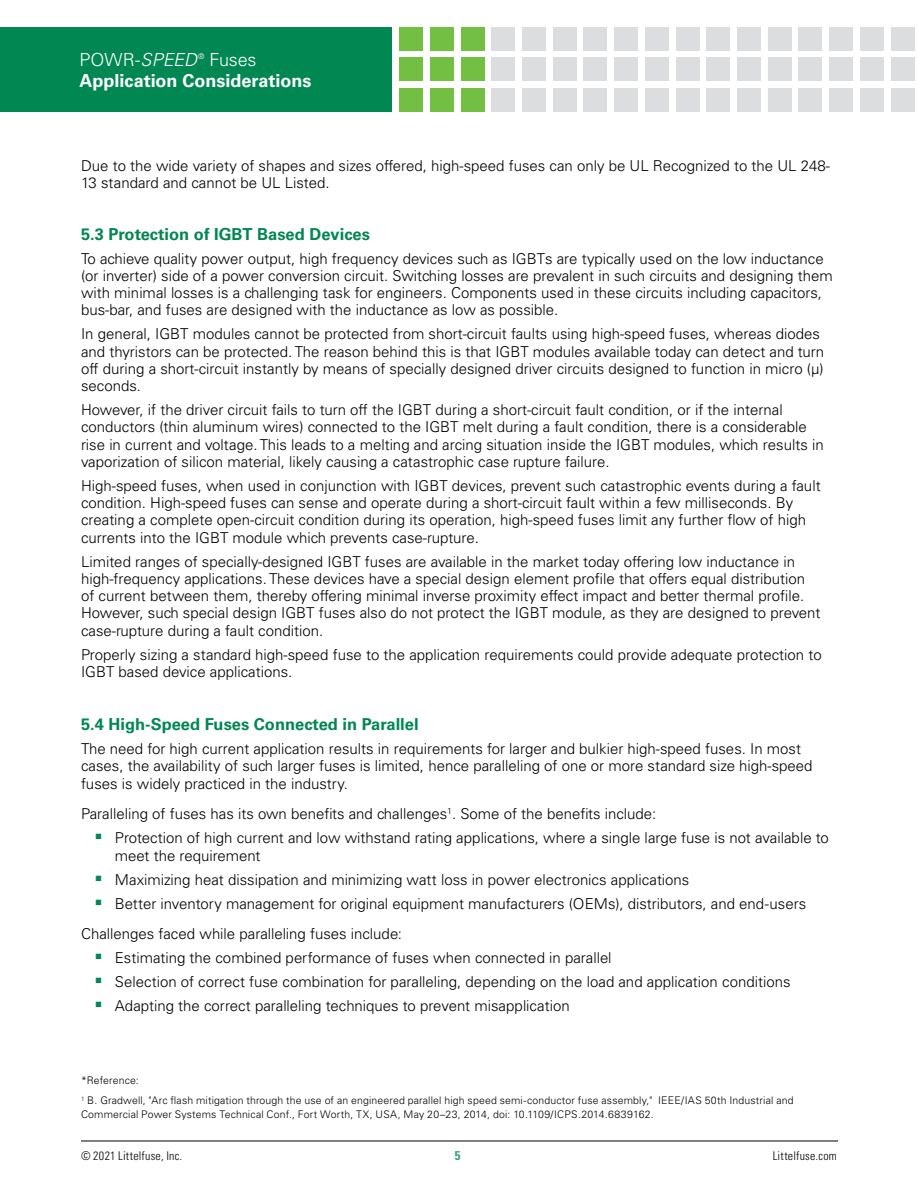
<style>
.page{position:relative;width:918px;height:1188px;background:#fff}
.page>*{position:absolute;margin:0;border:0;box-sizing:border-box;transform-origin:0 0}
.t1{font:700 18px "Univers LT Std";color:#fff}
.t2{font:300 18px "Univers LT Std";letter-spacing:-.01em;color:#fff}
.green_subheads{font:700 16.5px "Univers LT Std";color:#008752}
.Body_text{font:300 15px/17.2px "Univers LT Std";color:#000}
.Bulletted_list{font:300 15px/17.2px "Univers LT Std";color:#000}
.t3{font:700 condensed 12.75px "Univers LT Std";color:#35a17a}
.t4{font:300 condensed 12px "Univers LT Std";letter-spacing:.02em;color:#000}
.Bullets_1{font:300 10.5px/13.5px "Univers LT Std";letter-spacing:.015em;color:#000}
.t5{font:300 7.8px "Univers LT Std";color:#fff}
.s1{font-style:italic}
.s2{color:#008752}
</style>
<div class="page">
<hr style="left:81px;top:1141px;width:757px;height:1px;background:#000">
<div style="left:0;top:27px;width:392px;height:85px;background:#008752"></div>
<div style="left:399px;top:27px;width:24px;height:23px;background:#72bf44"></div>
<div style="left:399px;top:58px;width:24px;height:23px;background:#72bf44"></div>
<div style="left:399px;top:88px;width:24px;height:24px;background:#72bf44"></div>
<div style="left:430px;top:27px;width:24px;height:23px;background:#72bf44"></div>
<div style="left:430px;top:58px;width:24px;height:23px;background:#72bf44"></div>
<div style="left:430px;top:88px;width:24px;height:24px;background:#72bf44"></div>
<div style="left:461px;top:27px;width:23px;height:23px;background:#72bf44"></div>
<div style="left:461px;top:58px;width:23px;height:23px;background:#72bf44"></div>
<div style="left:461px;top:88px;width:23px;height:24px;background:#72bf44"></div>
<div style="left:491px;top:27px;width:24px;height:23px;background:#dcddde"></div>
<div style="left:491px;top:58px;width:24px;height:23px;background:#dcddde"></div>
<div style="left:491px;top:88px;width:24px;height:24px;background:#dcddde"></div>
<div style="left:522px;top:27px;width:24px;height:23px;background:#dcddde"></div>
<div style="left:522px;top:58px;width:24px;height:23px;background:#dcddde"></div>
<div style="left:522px;top:88px;width:24px;height:24px;background:#dcddde"></div>
<div style="left:553px;top:27px;width:23px;height:23px;background:#dcddde"></div>
<div style="left:553px;top:58px;width:23px;height:23px;background:#dcddde"></div>
<div style="left:553px;top:88px;width:23px;height:24px;background:#dcddde"></div>
<div style="left:584px;top:27px;width:23px;height:23px;background:#dcddde"></div>
<div style="left:584px;top:58px;width:23px;height:23px;background:#dcddde"></div>
<div style="left:584px;top:88px;width:23px;height:24px;background:#dcddde"></div>
<div style="left:614px;top:27px;width:24px;height:23px;background:#dcddde"></div>
<div style="left:614px;top:58px;width:24px;height:23px;background:#dcddde"></div>
<div style="left:614px;top:88px;width:24px;height:24px;background:#dcddde"></div>
<div style="left:645px;top:27px;width:24px;height:23px;background:#dcddde"></div>
<div style="left:645px;top:58px;width:24px;height:23px;background:#dcddde"></div>
<div style="left:645px;top:88px;width:24px;height:24px;background:#dcddde"></div>
<div style="left:676px;top:27px;width:23px;height:23px;background:#dcddde"></div>
<div style="left:676px;top:58px;width:23px;height:23px;background:#dcddde"></div>
<div style="left:676px;top:88px;width:23px;height:24px;background:#dcddde"></div>
<div style="left:707px;top:27px;width:23px;height:23px;background:#dcddde"></div>
<div style="left:707px;top:58px;width:23px;height:23px;background:#dcddde"></div>
<div style="left:707px;top:88px;width:23px;height:24px;background:#dcddde"></div>
<div style="left:737px;top:27px;width:24px;height:23px;background:#dcddde"></div>
<div style="left:737px;top:58px;width:24px;height:23px;background:#dcddde"></div>
<div style="left:737px;top:88px;width:24px;height:24px;background:#dcddde"></div>
<div style="left:768px;top:27px;width:23px;height:23px;background:#dcddde"></div>
<div style="left:768px;top:58px;width:23px;height:23px;background:#dcddde"></div>
<div style="left:768px;top:88px;width:23px;height:24px;background:#dcddde"></div>
<div style="left:799px;top:27px;width:23px;height:23px;background:#dcddde"></div>
<div style="left:799px;top:58px;width:23px;height:23px;background:#dcddde"></div>
<div style="left:799px;top:88px;width:23px;height:24px;background:#dcddde"></div>
<div style="left:860px;top:27px;width:24px;height:23px;background:#dcddde"></div>
<div style="left:860px;top:58px;width:24px;height:23px;background:#dcddde"></div>
<div style="left:860px;top:88px;width:24px;height:24px;background:#dcddde"></div>
<div style="left:829px;top:27px;width:24px;height:23px;background:#dcddde"></div>
<div style="left:829px;top:58px;width:24px;height:23px;background:#dcddde"></div>
<div style="left:829px;top:88px;width:24px;height:24px;background:#dcddde"></div>
<div style="left:891px;top:27px;width:23px;height:23px;background:#dcddde"></div>
<div style="left:891px;top:58px;width:23px;height:23px;background:#dcddde"></div>
<div style="left:891px;top:88px;width:23px;height:24px;background:#dcddde"></div>
<p class="t2" style="left:79px;top:48px;width:119px">POWR-<span class="s1">SPEED</span></p>
<p class="t5" style="left:198px;top:51px;width:8px">®</p>
<p class="t2" style="left:209px;top:48px;width:49px">Fuses</p>
<p class="t1" style="left:79px;top:70px;width:234px">Application Considerations</p>
<p class="Body_text" style="left:81px;top:157px;width:750px">Due to the wide variety of shapes and sizes offered, high-speed fuses can only be UL Recognized to the UL 248-<br>13 standard and cannot be UL Listed.</p>
<p class="green_subheads" style="left:81px;top:224px;width:291px">5.3 Protection of IGBT Based Devices</p>
<p class="Body_text" style="left:81px;top:250px;width:753px">To achieve quality power output, high frequency devices such as IGBTs are typically used on the low inductance (or inverter) side of a power conversion circuit. Switching losses are prevalent in such circuits and designing them with minimal losses is a challenging task for engineers. Components used in these circuits including capacitors, bus-bar, and fuses are designed with the inductance as low as possible.</p>
<p class="Body_text" style="left:81px;top:326px;width:745px">In general, IGBT modules cannot be protected from short-circuit faults using high-speed fuses, whereas diodes and thyristors can be protected. The reason behind this is that IGBT modules available today can detect and turn off during a short-circuit instantly by means of specially designed driver circuits designed to function in micro (μ) seconds.</p>
<p class="Body_text" style="left:81px;top:401px;width:744px">However, if the driver circuit fails to turn off the IGBT during a short-circuit fault condition, or if the internal conductors (thin aluminum wires) connected to the IGBT melt during a fault condition, there is a considerable rise in current and voltage. This leads to a melting and arcing situation inside the IGBT modules, which results in vaporization of silicon material, likely causing a catastrophic case rupture failure.</p>
<p class="Body_text" style="left:81px;top:477px;width:741px">High-speed fuses, when used in conjunction with IGBT devices, prevent such catastrophic events during a fault condition. High-speed fuses can sense and operate during a short-circuit fault within a few milliseconds. By creating a complete open-circuit condition during its operation, high-speed fuses limit any further flow of high currents into the IGBT module which prevents case-rupture.</p>
<p class="Body_text" style="left:81px;top:553px;width:741px">Limited ranges of specially-designed IGBT fuses are available in the market today offering low inductance in high-frequency applications. These devices have a special design element profile that offers equal distribution of current between them, thereby offering minimal inverse proximity effect impact and better thermal profile.<br>However, such special design IGBT fuses also do not protect the IGBT module, as they are designed to prevent case-rupture during a fault condition.</p>
<p class="Body_text" style="left:81px;top:646px;width:742px">Properly sizing a standard high-speed fuse to the application requirements could provide adequate protection to<br>IGBT based device applications.</p>
<p class="green_subheads" style="left:81px;top:715px;width:339px">5.4 High-Speed Fuses Connected in Parallel</p>
<p class="Body_text" style="left:81px;top:740px;width:733px">The need for high current application results in requirements for larger and bulkier high-speed fuses. In most cases, the availability of such larger fuses is limited, hence paralleling of one or more standard size high-speed fuses is widely practiced in the industry.</p>
<p class="Body_text" style="left:81px;top:806px;width:577px">Paralleling of fuses has its own benefits and challenges<sup>1</sup>. Some of the benefits include:</p>
<p class="Bulletted_list" style="left:115px;top:830px;width:716px;text-indent:-20px"><span class="s2">▪</span> Protection of high current and low withstand rating applications, where a single large fuse is not available to meet the requirement</p>
<p class="Bulletted_list" style="left:94px;top:871px;width:596px"><span class="s2">▪</span> Maximizing heat dissipation and minimizing watt loss in power electronics applications</p>
<p class="Bulletted_list" style="left:94px;top:895px;width:713px"><span class="s2">▪</span> Better inventory management for original equipment manufacturers (OEMs), distributors, and end-users</p>
<p class="Bulletted_list" style="left:81px;top:926px;width:323px">Challenges faced while paralleling fuses include:</p>
<p class="Bulletted_list" style="left:94px;top:950px;width:519px"><span class="s2">▪</span> Estimating the combined performance of fuses when connected in parallel</p>
<p class="Bulletted_list" style="left:94px;top:974px;width:698px"><span class="s2">▪</span> Selection of correct fuse combination for paralleling, depending on the load and application conditions</p>
<p class="Bulletted_list" style="left:94px;top:998px;width:477px"><span class="s2">▪</span> Adapting the correct paralleling techniques to prevent misapplication</p>
<p class="Bullets_1" style="left:81px;top:1073px;width:59px">*Reference:</p>
<p class="Bullets_1" style="left:81px;top:1094px;width:714px"><sup>1</sup> B. Gradwell, "Arc flash mitigation through the use of an engineered parallel high speed semi-conductor fuse assembly," IEEE/IAS 50th Industrial and<br>Commercial Power Systems Technical Conf., Fort Worth, TX, USA, May 20–23, 2014, doi: 10.1109/ICPS.2014.6839162.</p>
<p class="t4" style="left:81px;top:1149px;width:103px">© 2021 Littelfuse, Inc.</p>
<p class="t3" style="left:455px;top:1147px;width:7px">5</p>
<p class="t4" style="left:773px;top:1149px;width:66px">Littelfuse.com</p>
</div>
